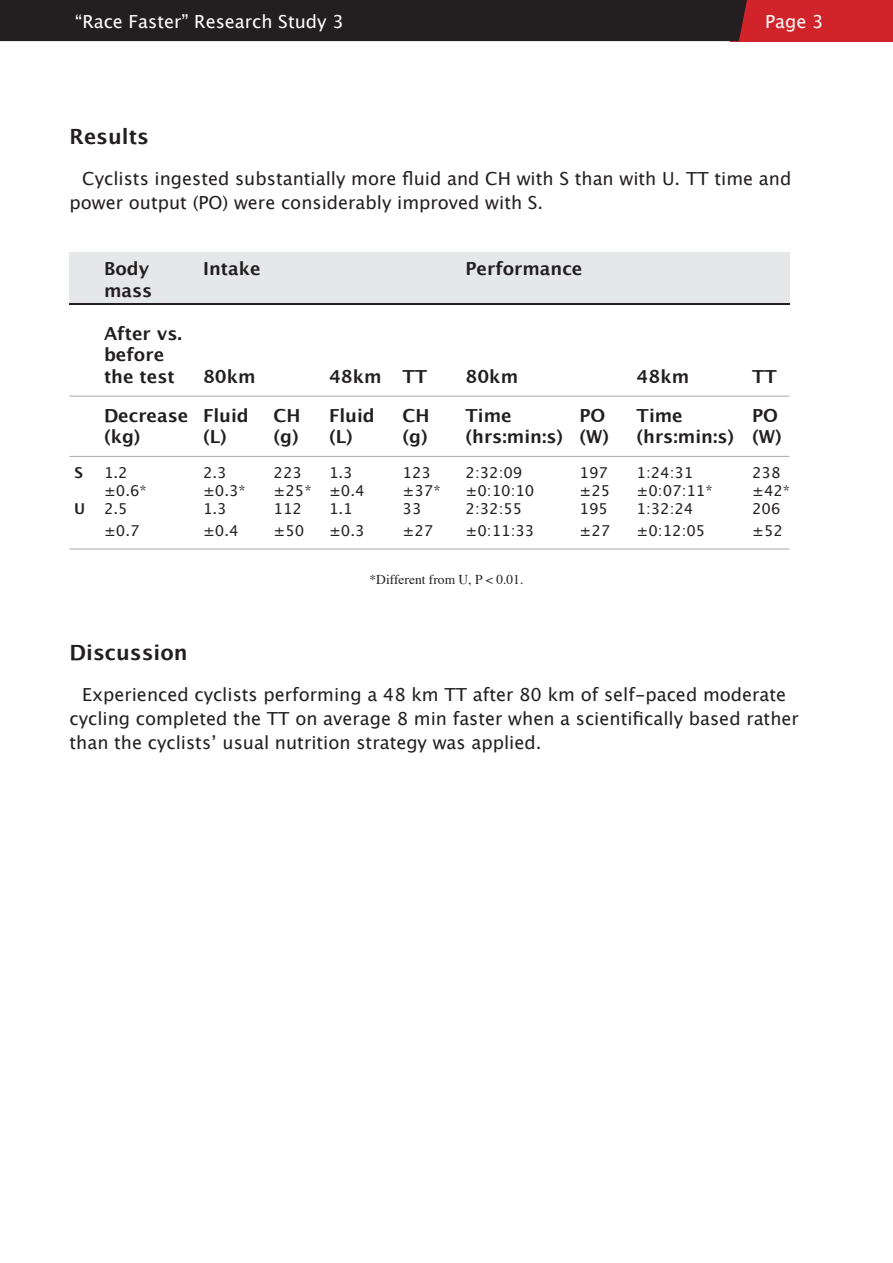
<style>
.page{position:relative;width:893px;height:1263px;background:#fff}
.page>*{position:absolute;margin:0;border:0;box-sizing:border-box;transform-origin:0 0}
.t1{font:700 21px "Lucida Grande";color:#231f20}
.t2{font:18px/24px "Lucida Grande";color:#231f20}
.t3{font:700 18px/21.6px "Lucida Grande";color:#231f20}
.t4{font:18px "Lucida Grande";color:#fff}
.t5{font:15px "Lucida Grande";color:#231f20}
.t6{font:700 15px "Lucida Grande";color:#231f20}
.t7{font:13.5px "Times";color:#231f20}
.s1{font-weight:700}
</style>
<div class="page">
<div style="left:730px;top:0;width:163px;height:41px;background:#d1232a"></div>
<div style="left:0;top:0;width:747px;height:41px;background:#231f20"></div>
<div style="left:70px;top:253px;width:720px;height:52px;background:#e6e7e9"></div>
<hr style="left:70px;top:303px;width:720px;height:2px;background:#231f20">
<hr style="left:70px;top:396px;width:719px;height:1px;background:#a8a9ad">
<hr style="left:70px;top:456px;width:719px;height:1px;background:#a8a9ad">
<hr style="left:70px;top:549px;width:719px;height:1px;background:#a8a9ad">
<p class="t4" style="left:75px;top:11px;width:270px">“Race Faster” Research Study 3</p>
<p class="t4" style="left:765px;top:11px;width:60px">Page 3</p>
<p class="t1" style="left:70px;top:124px;width:81px">Results</p>
<p class="t2" style="left:70px;top:167px;width:723px;text-indent:13px">Cyclists ingested substantially more fluid and CH with S than with U. TT time and power output (PO) were considerably improved with S.</p>
<p class="t3" style="left:104px;top:258px;width:47px">Body</p>
<p class="t3" style="left:203px;top:258px;width:59px">Intake</p>
<p class="t3" style="left:466px;top:258px;width:118px">Performance</p>
<p class="t3" style="left:104px;top:280px;width:50px">mass</p>
<p class="t3" style="left:104px;top:323px;width:79px">After vs. before the test</p>
<p class="t3" style="left:203px;top:366px;width:54px">80km</p>
<p class="t3" style="left:329px;top:366px;width:100px">48km TT</p>
<p class="t3" style="left:466px;top:366px;width:54px">80km</p>
<p class="t3" style="left:637px;top:366px;width:54px">48km</p>
<p class="t3" style="left:752px;top:366px;width:26px">TT</p>
<p class="t3" style="left:104px;top:405px;width:146px">Decrease Fluid</p>
<p class="t3" style="left:274px;top:405px;width:28px">CH</p>
<p class="t3" style="left:329px;top:405px;width:47px">Fluid</p>
<p class="t3" style="left:403px;top:405px;width:28px">CH</p>
<p class="t3" style="left:466px;top:405px;width:48px">Time</p>
<p class="t3" style="left:580px;top:405px;width:27px">PO</p>
<p class="t3" style="left:637px;top:405px;width:48px">Time</p>
<p class="t3" style="left:752px;top:405px;width:27px">PO</p>
<p class="t3" style="left:104px;top:426px;width:38px">(kg)</p>
<p class="t3" style="left:203px;top:426px;width:25px">(L)</p>
<p class="t3" style="left:274px;top:426px;width:81px">(g) (L)</p>
<p class="t3" style="left:403px;top:426px;width:208px">(g) (hrs:min:s) (W)</p>
<p class="t3" style="left:637px;top:426px;width:147px">(hrs:min:s) (W)</p>
<p class="t6" style="left:74px;top:464px;width:10px">S</p>
<p class="t5" style="left:104px;top:464px;width:25px">1.2</p>
<p class="t5" style="left:203px;top:464px;width:25px">2.3</p>
<p class="t5" style="left:274px;top:464px;width:30px">223</p>
<p class="t5" style="left:329px;top:464px;width:25px">1.3</p>
<p class="t5" style="left:403px;top:464px;width:30px">123</p>
<p class="t5" style="left:466px;top:464px;width:58px">2:32:09</p>
<p class="t5" style="left:580px;top:464px;width:30px">197</p>
<p class="t5" style="left:637px;top:464px;width:58px">1:24:31</p>
<p class="t5" style="left:752px;top:464px;width:30px">238</p>
<p class="t5" style="left:104px;top:482px;width:44px">±0.6*</p>
<p class="t5" style="left:203px;top:482px;width:44px">±0.3*</p>
<p class="t5" style="left:274px;top:482px;width:93px">±25* ±0.4</p>
<p class="t5" style="left:403px;top:482px;width:40px">±37*</p>
<p class="t5" style="left:466px;top:482px;width:70px">±0:10:10</p>
<p class="t5" style="left:580px;top:482px;width:32px">±25</p>
<p class="t5" style="left:637px;top:482px;width:78px">±0:07:11*</p>
<p class="t5" style="left:752px;top:482px;width:40px">±42*</p>
<p class="t5" style="left:74px;top:500px;width:55px"><span class="s1">U</span> 2.5</p>
<p class="t5" style="left:203px;top:500px;width:25px">1.3</p>
<p class="t5" style="left:274px;top:500px;width:30px">112</p>
<p class="t5" style="left:329px;top:500px;width:25px">1.1</p>
<p class="t5" style="left:403px;top:500px;width:20px">33</p>
<p class="t5" style="left:466px;top:500px;width:58px">2:32:55</p>
<p class="t5" style="left:580px;top:500px;width:30px">195</p>
<p class="t5" style="left:637px;top:500px;width:58px">1:32:24</p>
<p class="t5" style="left:752px;top:500px;width:30px">206</p>
<p class="t5" style="left:104px;top:522px;width:37px">±0.7</p>
<p class="t5" style="left:203px;top:522px;width:37px">±0.4</p>
<p class="t5" style="left:274px;top:522px;width:32px">±50</p>
<p class="t5" style="left:329px;top:522px;width:37px">±0.3</p>
<p class="t5" style="left:403px;top:522px;width:32px">±27</p>
<p class="t5" style="left:466px;top:522px;width:70px">±0:11:33</p>
<p class="t5" style="left:580px;top:522px;width:32px">±27</p>
<p class="t5" style="left:637px;top:522px;width:70px">±0:12:05</p>
<p class="t5" style="left:752px;top:522px;width:32px">±52</p>
<p class="t7" style="left:370px;top:567px;width:155px">*Different from U, P &lt; 0.01.</p>
<p class="t1" style="left:70px;top:641px;width:120px">Discussion</p>
<p class="t2" style="left:70px;top:683px;width:731px;text-indent:13px">Experienced cyclists performing a 48 km TT after 80 km of self-paced moderate cycling completed the TT on average 8 min faster when a scientifically based rather than the cyclists’ usual nutrition strategy was applied.</p>
</div>
